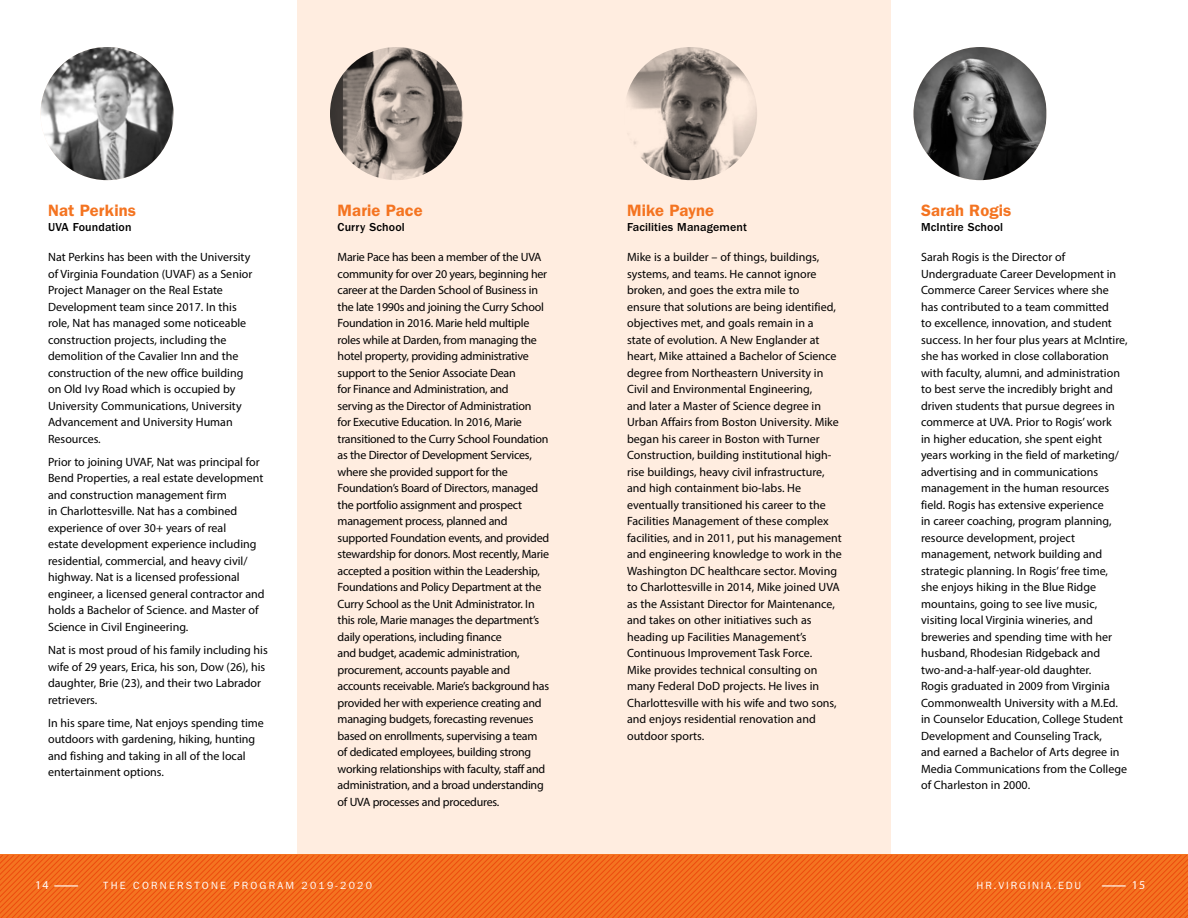
<style>
.page{position:relative;width:1188px;height:918px;background:#fff}
.page>*{position:absolute;margin:0;border:0;box-sizing:border-box;transform-origin:0 0}
.t1{font:600 16.5px "ITC Franklin Gothic Std";letter-spacing:.01em;color:#f47421}
.t2{font:12px/16.5px "Myriad Pro";color:#000}
.t3{font:12px/16.5px "Myriad Pro";letter-spacing:-.02em;color:#000}
.t4{font:500 12px "ITC Franklin Gothic Std";letter-spacing:.01em;color:#000}
.t5{font:12px "Myriad Pro";color:#fff}
.t6{font:500 12px "ITC Franklin Gothic Std";color:#fff}
.t7{font:10.5px "ITC Franklin Gothic Std";letter-spacing:.21em;color:#fff}
.t8{font:10.5px "ITC Franklin Gothic Std";letter-spacing:.17em;color:#fff}
.s1{font-family:"ITC Franklin Gothic Std";font-weight:500}
.s2{font-family:"Myriad Pro";font-weight:400}
</style>
<div class="page">
<div style="left:297px;top:0;width:594px;height:918px;background:#ffede0"></div>
<img style="left:40px;top:47px;width:134px;height:133px;border-radius:67px">
<img style="left:330px;top:47px;width:133px;height:133px;border-radius:67px">
<svg style="left:0;top:855px;width:1188px;height:63px;background:#f1691b"></svg>
<img style="left:624px;top:47px;width:133px;height:133px;border-radius:67px">
<img style="left:914px;top:47px;width:133px;height:133px;border-radius:67px">
<h1 class="t1" style="left:48px;top:201px;width:90px">Nat Perkins</h1>
<p class="t4" style="left:48px;top:220px;width:85px">UVA Foundation</p>
<p class="t2" style="left:48px;top:249px;width:206px">Nat Perkins has been with the University of Virginia Foundation (UVAF) as a Senior Project Manager on the Real Estate Development team since 2017. In this role, Nat has managed some noticeable construction projects, including the demolition of the Cavalier Inn and the construction of the new office building on Old Ivy Road which is occupied by University Communications, University Advancement and University Human Resources.</p>
<p class="t2" style="left:48px;top:453px;width:218px">Prior to joining UVAF, Nat was principal for Bend Properties, a real estate development and construction management firm<br>in Charlottesville. Nat has a combined experience of over 30+ years of real<br>estate development experience including residential, commercial, and heavy civil/ highway. Nat is a licensed professional engineer, a licensed general contractor and holds a Bachelor of Science. and Master of Science in Civil Engineering.</p>
<p class="t2" style="left:48px;top:642px;width:221px">Nat is most proud of his family including his wife of 29 years, Erica, his son, Dow (26), his daughter, Brie (23), and their two Labrador retrievers.</p>
<p class="t2" style="left:48px;top:714px;width:217px">In his spare time, Nat enjoys spending time outdoors with gardening, hiking, hunting and fishing and taking in all of the local entertainment options.</p>
<h1 class="t1" style="left:338px;top:201px;width:87px">Marie Pace</h1>
<p class="t4" style="left:338px;top:220px;width:69px">Curry School</p>
<p class="t3" style="left:338px;top:249px;width:213px">Marie Pace has been a member of the UVA community for over 20 years, beginning her career at the Darden School of Business in the late 1990s and joining the Curry School Foundation in 2016. Marie held multiple roles while at Darden, from managing the hotel property, providing administrative support to the Senior Associate Dean<br>for Finance and Administration, and<br>serving as the Director of Administration<br>for Executive Education. In 2016, Marie transitioned to the Curry School Foundation as the Director of Development Services, where she provided support for the Foundation’s Board of Directors, managed the portfolio assignment and prospect management process, planned and supported Foundation events, and provided stewardship for donors. Most recently, Marie accepted a position within the Leadership, Foundations and Policy Department at the Curry School as the Unit Administrator. In this role, Marie manages the department’s daily operations, including finance<br>and budget, academic administration, procurement, accounts payable and accounts receivable. Marie’s background has provided her with experience creating and managing budgets, forecasting revenues based on enrollments, supervising a team of dedicated employees, building strong working relationships with faculty, staff and administration, and a broad understanding of UVA processes and procedures.</p>
<p class="t5" style="left:35px;top:878px;width:45px">14 <span class="s1">——</span></p>
<p class="t7" style="left:103px;top:880px;width:270px">THE CORNERSTONE PROGRAM 2019-2020</p>
<h1 class="t1" style="left:627px;top:201px;width:89px">Mike Payne</h1>
<p class="t4" style="left:627px;top:220px;width:121px">Facilities Management</p>
<p class="t2" style="left:627px;top:249px;width:216px">Mike is a builder – of things, buildings, systems, and teams. He cannot ignore broken, and goes the extra mile to<br>ensure that solutions are being identified, objectives met, and goals remain in a<br>state of evolution. A New Englander at heart, Mike attained a Bachelor of Science degree from Northeastern University in Civil and Environmental Engineering,<br>and later a Master of Science degree in Urban Affairs from Boston University. Mike began his career in Boston with Turner Construction, building institutional high&shy;rise buildings, heavy civil infrastructure, and high containment bio-labs. He eventually transitioned his career to the Facilities Management of these complex facilities, and in 2011, put his management and engineering knowledge to work in the Washington DC healthcare sector. Moving to Charlottesville in 2014, Mike joined UVA as the Assistant Director for Maintenance, and takes on other initiatives such as heading up Facilities Management’s Continuous Improvement Task Force.<br>Mike provides technical consulting on many Federal DoD projects. He lives in Charlottesville with his wife and two sons, and enjoys residential renovation and outdoor sports.</p>
<h1 class="t1" style="left:921px;top:201px;width:92px">Sarah Rogis</h1>
<p class="t4" style="left:921px;top:220px;width:84px">McIntire School</p>
<p class="t2" style="left:921px;top:249px;width:208px">Sarah Rogis is the Director of Undergraduate Career Development in Commerce Career Services where she has contributed to a team committed<br>to excellence, innovation, and student success. In her four plus years at McIntire, she has worked in close collaboration with faculty, alumni, and administration to best serve the incredibly bright and driven students that pursue degrees in commerce at UVA. Prior to Rogis’ work<br>in higher education, she spent eight years working in the field of marketing/ advertising and in communications management in the human resources field. Rogis has extensive experience<br>in career coaching, program planning, resource development, project management, network building and strategic planning. In Rogis’ free time, she enjoys hiking in the Blue Ridge mountains, going to see live music, visiting local Virginia wineries, and breweries and spending time with her husband, Rhodesian Ridgeback and two-and-a-half-year-old daughter.<br>Rogis graduated in 2009 from Virginia Commonwealth University with a M.Ed. in Counselor Education, College Student Development and Counseling Track,<br>and earned a Bachelor of Arts degree in Media Communications from the College of Charleston in 2000.</p>
<p class="t8" style="left:977px;top:880px;width:106px">HR.VIRGINIA.EDU</p>
<p class="t6" style="left:1102px;top:878px;width:44px">—— <span class="s2">15</span></p>
</div>
